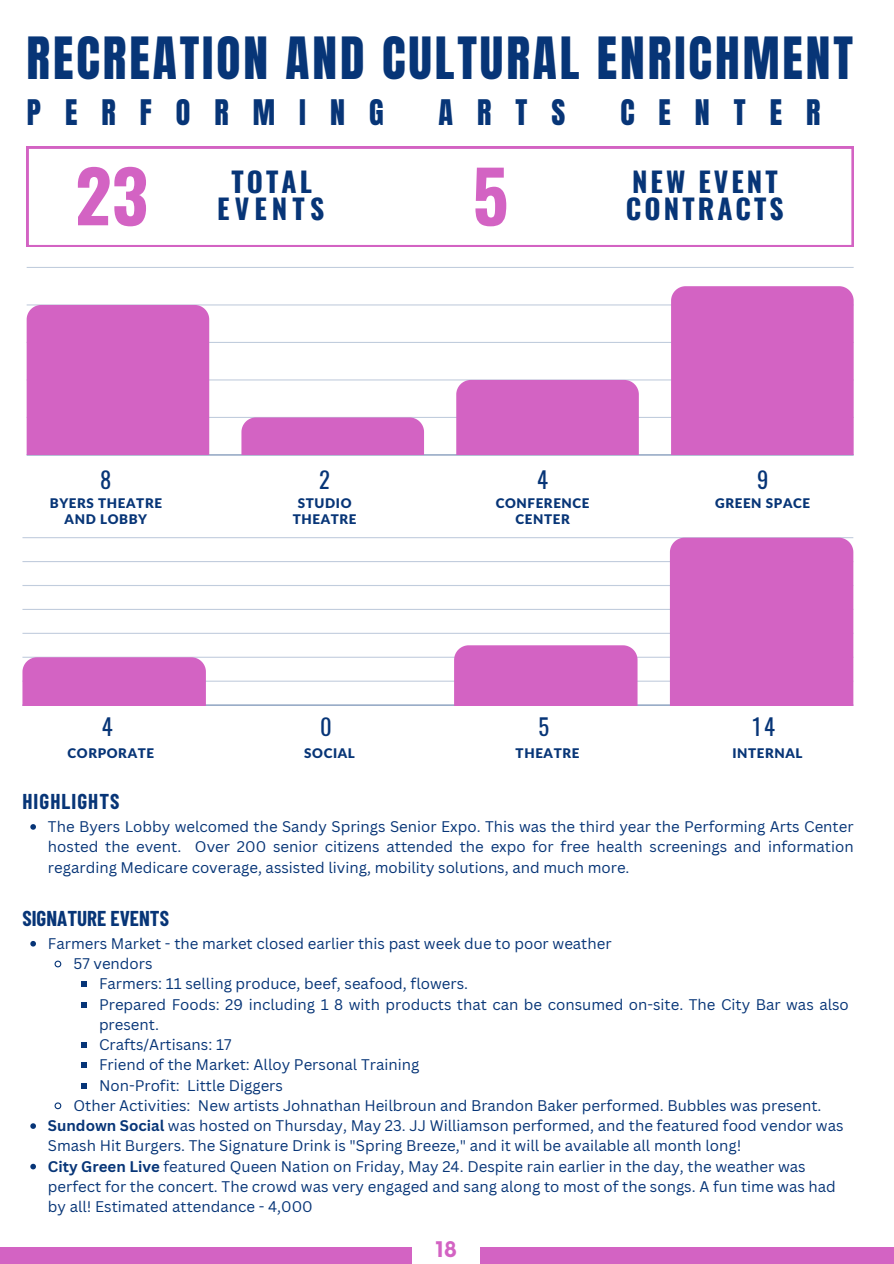
<style>
.page{position:relative;width:894px;height:1264px;background:#fff}
.page>*{position:absolute;margin:0;border:0;box-sizing:border-box;transform-origin:0 0}
.t1{font:700 71.1px "Oswald";color:#d363c3}
.t2{font:49.5px "Anton";letter-spacing:.06em;color:#073577}
.t3{font:30px "Anton";letter-spacing:.8em;color:#073577}
.t4{font:700 27.6px "Oswald";letter-spacing:.11em;color:#073577}
.t5{font:22.5px "Oswald";color:#073577}
.t6{font:700 21px "Barlow Condensed";color:#073577}
.t7{font:700 21px "Barlow Condensed";letter-spacing:.05em;color:#073577}
.t8{font:700 21px "Now";color:#d363c3}
.t9{font:15px/20.2px "Canva Sans";color:#073577}
.t10{font:900 13.35px/15.6px "Lato Latin";letter-spacing:.045em;color:#073577;text-align:center}
.s1{font-weight:700}
</style>
<div class="page">
<div style="left:0;top:1247px;width:893px;height:16px;background:#d363c3"></div>
<div style="left:412px;top:1230px;width:68px;height:33px;background:#fff"></div>
<hr style="left:22px;top:704px;width:831px;height:1px;background:#073577">
<hr style="left:22px;top:680px;width:831px;height:1px;background:#073577">
<hr style="left:22px;top:656px;width:831px;height:2px;background:#073577">
<hr style="left:22px;top:632px;width:831px;height:2px;background:#073577">
<hr style="left:22px;top:609px;width:831px;height:1px;background:#073577">
<hr style="left:22px;top:585px;width:831px;height:1px;background:#073577">
<hr style="left:22px;top:561px;width:831px;height:1px;background:#073577">
<hr style="left:22px;top:537px;width:831px;height:1px;background:#073577">
<div style="left:22px;top:657px;width:184px;height:48px;background:#d363c3"></div>
<div style="left:454px;top:645px;width:183px;height:60px;background:#d363c3"></div>
<div style="left:669px;top:537px;width:184px;height:168px;background:#d363c3"></div>
<hr style="left:27px;top:454px;width:826px;height:1px;background:#073577">
<hr style="left:27px;top:417px;width:826px;height:1px;background:#073577">
<hr style="left:27px;top:379px;width:826px;height:1px;background:#073577">
<hr style="left:27px;top:342px;width:826px;height:1px;background:#073577">
<hr style="left:27px;top:304px;width:826px;height:1px;background:#073577">
<hr style="left:27px;top:267px;width:826px;height:1px;background:#073577">
<div style="left:27px;top:305px;width:182px;height:150px;background:#d363c3"></div>
<div style="left:241px;top:417px;width:183px;height:38px;background:#d363c3"></div>
<div style="left:456px;top:380px;width:182px;height:75px;background:#d363c3"></div>
<div style="left:671px;top:286px;width:182px;height:169px;background:#d363c3"></div>
<svg style="left:27px;top:147px;width:826px;height:100px"></svg>
<svg style="left:30px;top:824px;width:6px;height:5px"></svg>
<svg style="left:30px;top:941px;width:6px;height:5px"></svg>
<svg style="left:54px;top:960px;width:8px;height:8px"></svg>
<svg style="left:81px;top:981px;width:6px;height:6px"></svg>
<svg style="left:81px;top:1002px;width:6px;height:5px"></svg>
<svg style="left:81px;top:1042px;width:6px;height:5px"></svg>
<svg style="left:81px;top:1062px;width:6px;height:6px"></svg>
<svg style="left:81px;top:1083px;width:6px;height:5px"></svg>
<svg style="left:54px;top:1102px;width:8px;height:7px"></svg>
<svg style="left:30px;top:1123px;width:6px;height:5px"></svg>
<svg style="left:30px;top:1163px;width:6px;height:6px"></svg>
<p class="t2" style="left:27px;top:23px;width:827px">RECREATION AND CULTURAL ENRICHMENT</p>
<p class="t3" style="left:27px;top:91px;width:358px">PERFORMING</p>
<p class="t3" style="left:438px;top:91px;width:128px">ARTS</p>
<p class="t3" style="left:620px;top:91px;width:202px">CENTER</p>
<h4 class="t1" style="left:75px;top:140px;width:75px">23</h4>
<p class="t4" style="left:231px;top:160px;width:82px">TOTAL</p>
<p class="t4" style="left:217px;top:187px;width:109px">EVENTS</p>
<p class="t1" style="left:472px;top:140px;width:38px">5</p>
<p class="t4" style="left:632px;top:160px;width:147px">NEW EVENT</p>
<p class="t4" style="left:625px;top:187px;width:159px">CONTRACTS</p>
<p class="t5" style="left:100px;top:462px;width:13px">8</p>
<p class="t5" style="left:319px;top:462px;width:12px">2</p>
<p class="t5" style="left:537px;top:462px;width:12px">4</p>
<p class="t5" style="left:756px;top:462px;width:13px">9</p>
<p class="t10" style="left:50px;top:496px;width:114px">BYERS THEATRE</p>
<p class="t10" style="left:65px;top:512px;width:84px">AND LOBBY</p>
<p class="t10" style="left:495px;top:496px;width:95px">CONFERENCE<br>CENTER</p>
<p class="t10" style="left:715px;top:496px;width:96px">GREEN SPACE</p>
<p class="t10" style="left:298px;top:496px;width:55px">STUDIO</p>
<p class="t10" style="left:293px;top:512px;width:65px">THEATRE</p>
<p class="t5" style="left:102px;top:709px;width:12px">4</p>
<p class="t5" style="left:320px;top:709px;width:13px">0</p>
<p class="t5" style="left:538px;top:709px;width:12px">5</p>
<p class="t5" style="left:752px;top:709px;width:24px">14</p>
<h3 class="t10" style="left:67px;top:746px;width:88px">CORPORATE</h3>
<p class="t10" style="left:304px;top:746px;width:52px">SOCIAL</p>
<h2 class="t10" style="left:515px;top:746px;width:65px">THEATRE</h2>
<h2 class="t10" style="left:732px;top:746px;width:72px">INTERNAL</h2>
<h3 class="t7" style="left:22px;top:788px;width:99px">HIGHLIGHTS</h3>
<p class="t9" style="left:48px;top:816px;width:806px;text-align:justify">The Byers Lobby welcomed the Sandy Springs Senior Expo. This was the third year the Performing Arts Center hosted the event. Over 200 senior citizens attended the expo for free health screenings and information regarding Medicare coverage, assisted living, mobility solutions, and much more.</p>
<p class="t6" style="left:22px;top:905px;width:148px">SIGNATURE EVENTS</p>
<p class="t9" style="left:48px;top:932px;width:565px">Farmers Market - the market closed earlier this past week due to poor weather</p>
<p class="t9" style="left:73px;top:953px;width:81px">57 vendors</p>
<p class="t9" style="left:99px;top:973px;width:370px">Farmers: 11 selling produce, beef, seafood, flowers.</p>
<p class="t9" style="left:99px;top:993px;width:751px">Prepared Foods: 29 including 1 8 with products that can be consumed on-site. The City Bar was also present.</p>
<p class="t9" style="left:99px;top:1034px;width:134px">Crafts/Artisans: 17</p>
<p class="t9" style="left:99px;top:1054px;width:321px">Friend of the Market: Alloy Personal Training</p>
<p class="t9" style="left:99px;top:1074px;width:185px">Non-Profit: Little Diggers</p>
<p class="t9" style="left:73px;top:1094px;width:749px">Other Activities: New artists Johnathan Heilbroun and Brandon Baker performed. Bubbles was present.</p>
<p class="t9" style="left:48px;top:1115px;width:796px"><span class="s1">Sundown Social</span> was hosted on Thursday, May 23. JJ Williamson performed, and the featured food vendor was<br>Smash Hit Burgers. The Signature Drink is "Spring Breeze," and it will be available all month long!</p>
<p class="t9" style="left:48px;top:1155px;width:789px"><span class="s1">City Green Live</span> featured Queen Nation on Friday, May 24. Despite rain earlier in the day, the weather was perfect for the concert. The crowd was very engaged and sang along to most of the songs. A fun time was had by all! Estimated attendance - 4,000</p>
<h1 class="t8" style="left:435px;top:1237px;width:23px">18</h1>
</div>
